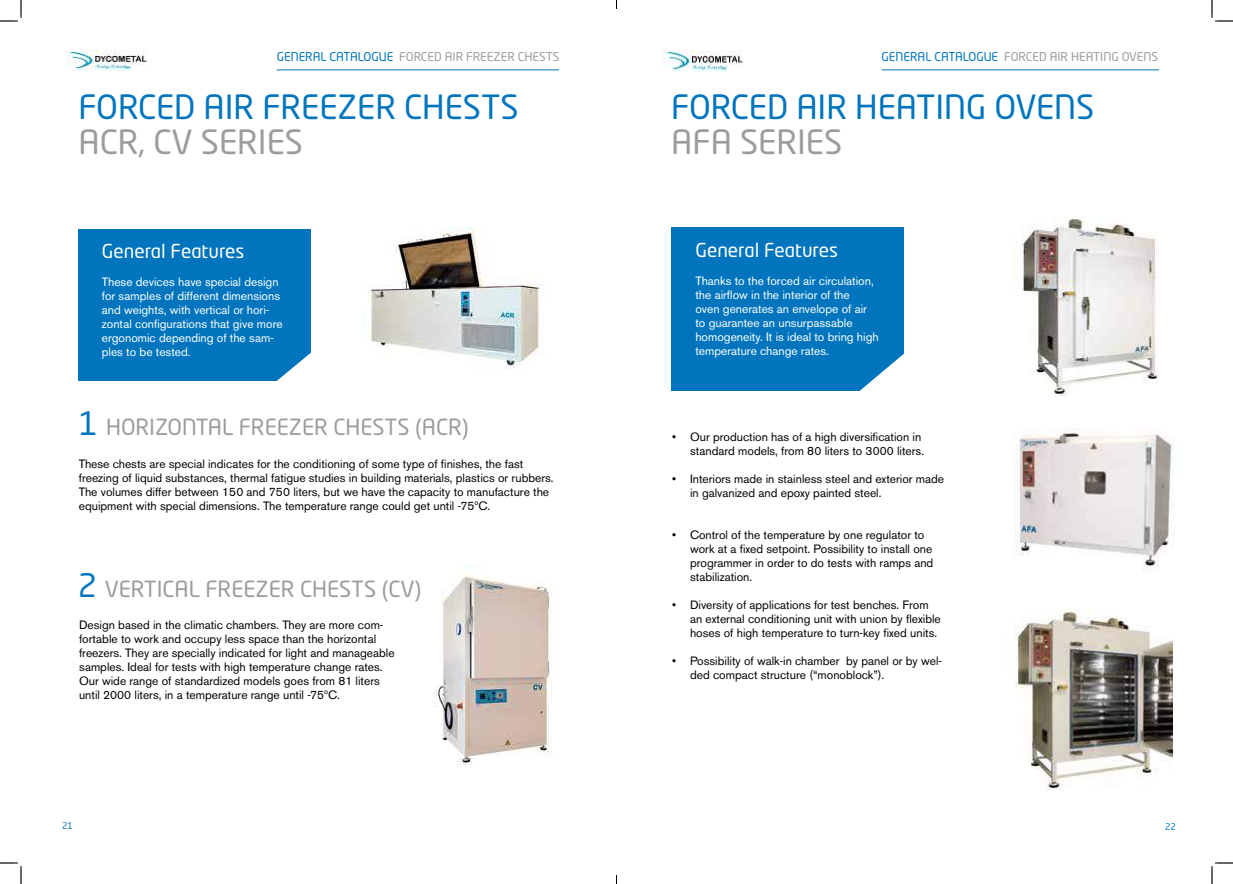
<style>
.page{position:relative;width:1233px;height:884px;background:#fff}
.page>*{position:absolute;margin:0;border:0;box-sizing:border-box;transform-origin:0 0}
.t1{font:33px "Neo Tech Std";color:#0075bd}
.t2{font:33px "Neo Tech Std";color:#9c9ba0}
.t3{font:22px "Neo Tech Std";color:#9c9ba0}
.t4{font:19px "Neo Tech Std";color:#fff}
.t5{font:12px/14px "Akzidenz Grotesk BE";color:#000}
.t6{font:12px/14px "Akzidenz Grotesk BE";color:#fff}
.t7{font:12px "Neo Tech Std";color:#9c9ba0}
.t8{font:9px "Neo Tech Std";color:#0075bd}
.s1{color:#0075bd}
.s2{font-size:32px;color:#0075bd}
</style>
<div class="page">
<img style="left:663px;top:51px;width:80px;height:21px">
<img style="left:67px;top:50px;width:80px;height:21px">
<hr style="left:881px;top:70px;width:278px;height:1px;background:#0075bd">
<div style="left:78px;top:229px;width:232px;height:151px;background:#0075bd"></div>
<svg style="left:242px;top:344px;width:69px;height:37px"></svg>
<img style="left:370px;top:228px;width:176px;height:141px">
<div style="left:671px;top:227px;width:233px;height:164px;background:#0075bd"></div>
<svg style="left:859px;top:353px;width:45px;height:38px"></svg>
<img style="left:1021px;top:216px;width:137px;height:180px">
<img style="left:1015px;top:610px;width:157px;height:180px">
<img style="left:1014px;top:427px;width:161px;height:144px">
<hr style="left:277px;top:70px;width:282px;height:1px;background:#0075bd">
<img style="left:433px;top:565px;width:120px;height:200px">
<svg style="left:0;top:0;width:22px;height:22px"></svg>
<svg style="left:0;top:862px;width:22px;height:22px"></svg>
<svg style="left:1211px;top:0;width:22px;height:22px"></svg>
<svg style="left:1211px;top:862px;width:22px;height:22px"></svg>
<p class="t7" style="left:277px;top:50px;width:284px"><span class="s1">GENERAL CATALOGUE</span> FORCED AIR FREEZER CHESTS</p>
<h1 class="t1" style="left:78px;top:87px;width:442px">FORCED AIR FREEZER CHESTS</h1>
<h1 class="t2" style="left:78px;top:122px;width:226px">ACR, CV SERIES</h1>
<h3 class="t4" style="left:102px;top:240px;width:144px">General Features</h3>
<p class="t6" style="left:102px;top:275px;width:182px">These devices have special design for samples of different dimensions and weights, with vertical or hori&shy;zontal configurations that give more ergonomic depending of the sam&shy;ples to be tested.</p>
<h2 class="t3" style="left:79px;top:414px;width:391px"><span class="s2">1</span> HORIZONTAL FREEZER CHESTS (ACR)</h2>
<p class="t5" style="left:79px;top:457px;width:476px">These chests are special indicates for the conditioning of some type of finishes, the fast freezing of liquid substances, thermal fatigue studies in building materials, plastics or rubbers.<br>The volumes differ between 150 and 750 liters, but we have the capacity to manufacture the equipment with special dimensions. The temperature range could get until -75ºC.</p>
<h2 class="t3" style="left:78px;top:575px;width:345px"><span class="s2">2</span> VERTICAL FREEZER CHESTS (CV)</h2>
<p class="t5" style="left:79px;top:617px;width:317px">Design based in the climatic chambers. They are more com&shy;fortable to work and occupy less space than the horizontal freezers. They are specially indicated for light and manageable samples. Ideal for tests with high temperature change rates.<br>Our wide range of standardized models goes from 81 liters until 2000 liters, in a temperature range until -75ºC.</p>
<p class="t7" style="left:881px;top:50px;width:278px"><span class="s1">GENERAL CATALOGUE</span> FORCED AIR HEATING OVENS</p>
<h1 class="t1" style="left:671px;top:86px;width:424px">FORCED AIR HEATING OVENS</h1>
<h1 class="t2" style="left:671px;top:121px;width:172px">AFA SERIES</h1>
<h3 class="t4" style="left:695px;top:238px;width:144px">General Features</h3>
<p class="t6" style="left:695px;top:274px;width:185px">Thanks to the forced air circulation, the airflow in the interior of the<br>oven generates an envelope of air to guarantee an unsurpassable homogeneity. It is ideal to bring high temperature change rates.</p>
<p class="t5" style="left:672px;top:430px;width:254px;text-align:right">• Our production has of a high diversification in standard models, from 80 liters to 3000 liters.</p>
<p class="t5" style="left:690px;top:472px;width:256px;text-indent:-18px">• Interiors made in stainless steel and exterior made in galvanized and epoxy painted steel.</p>
<p class="t5" style="left:690px;top:528px;width:245px;text-indent:-18px">• Control of the temperature by one regulator to work at a fixed setpoint. Possibility to install one programmer in order to do tests with ramps and stabilization.</p>
<p class="t5" style="left:690px;top:598px;width:252px;text-indent:-18px">• Diversity of applications for test benches. From an external conditioning unit with union by flexible hoses of high temperature to turn-key fixed units.</p>
<p class="t5" style="left:690px;top:654px;width:254px;text-indent:-18px">• Possibility of walk-in chamber by panel or by wel&shy;ded compact structure (“monoblock”).</p>
<p class="t8" style="left:62px;top:820px;width:12px">21</p>
<p class="t8" style="left:1165px;top:821px;width:12px">22</p>
</div>
